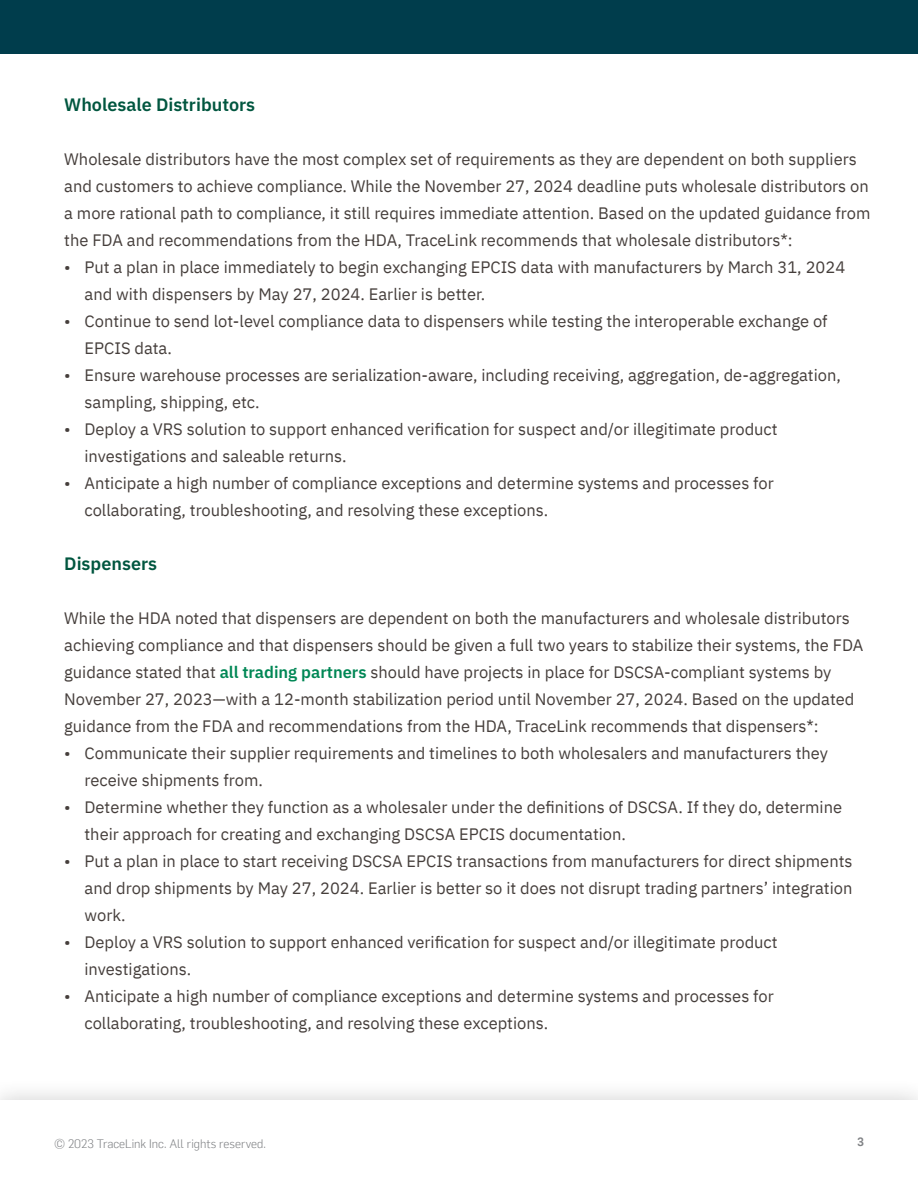
<style>
.page{position:relative;width:918px;height:1188px;background:#fff}
.page>*{position:absolute;margin:0;border:0;box-sizing:border-box;transform-origin:0 0}
.t1{font:600 18px "IBM Plex Sans";color:#00563f}
.t2{font:16.5px/27px "IBM Plex Sans";color:#453e3b}
.t3{font:300 12px "Flama";color:#808285}
.t4{font:500 12px "Flama";color:#808285}
.s1{font-weight:600;color:#008755}
</style>
<div class="page">
<div style="left:0;top:1077px;width:918px;height:111px;background:#000;opacity:.2"></div>
<div style="left:0;top:1100px;width:918px;height:88px;background:#fff"></div>
<div style="left:0;top:0;width:918px;height:54px;background:#003d4c"></div>
<p class="t1" style="left:64px;top:91px;width:192px">Wholesale Distributors</p>
<p class="t2" style="left:64px;top:145px;width:808px">Wholesale distributors have the most complex set of requirements as they are dependent on both suppliers and customers to achieve compliance. While the November 27, 2024 deadline puts wholesale distributors on a more rational path to compliance, it still requires immediate attention. Based on the updated guidance from the FDA and recommendations from the HDA, TraceLink recommends that wholesale distributors*:</p>
<p class="t2" style="left:85px;top:253px;width:762px;text-indent:-20px">• Put a plan in place immediately to begin exchanging EPCIS data with manufacturers by March 31, 2024 and with dispensers by May 27, 2024. Earlier is better.</p>
<p class="t2" style="left:85px;top:307px;width:744px;text-indent:-20px">• Continue to send lot-level compliance data to dispensers while testing the interoperable exchange of<br>EPCIS data.</p>
<p class="t2" style="left:85px;top:361px;width:758px;text-indent:-20px">• Ensure warehouse processes are serialization-aware, including receiving, aggregation, de-aggregation, sampling, shipping, etc.</p>
<p class="t2" style="left:85px;top:415px;width:695px;text-indent:-20px">• Deploy a VRS solution to support enhanced verification for suspect and/or illegitimate product investigations and saleable returns.</p>
<p class="t2" style="left:85px;top:469px;width:691px;text-indent:-20px">• Anticipate a high number of compliance exceptions and determine systems and processes for collaborating, troubleshooting, and resolving these exceptions.</p>
<p class="t1" style="left:64px;top:550px;width:94px">Dispensers</p>
<p class="t2" style="left:64px;top:604px;width:801px">While the HDA noted that dispensers are dependent on both the manufacturers and wholesale distributors achieving compliance and that dispensers should be given a full two years to stabilize their systems, the FDA guidance stated that <span class="s1">all trading partners</span> should have projects in place for DSCSA-compliant systems by November 27, 2023—with a 12-month stabilization period until November 27, 2024. Based on the updated guidance from the FDA and recommendations from the HDA, TraceLink recommends that dispensers*:</p>
<p class="t2" style="left:85px;top:739px;width:745px;text-indent:-20px">• Communicate their supplier requirements and timelines to both wholesalers and manufacturers they receive shipments from.</p>
<p class="t2" style="left:85px;top:793px;width:759px;text-indent:-20px">• Determine whether they function as a wholesaler under the definitions of DSCSA. If they do, determine their approach for creating and exchanging DSCSA EPCIS documentation.</p>
<p class="t2" style="left:85px;top:847px;width:770px;text-align:justify;text-indent:-20px">• Put a plan in place to start receiving DSCSA EPCIS transactions from manufacturers for direct shipments and drop shipments by May 27, 2024. Earlier is better so it does not disrupt trading partners’ integration work.</p>
<p class="t2" style="left:85px;top:928px;width:695px;text-indent:-20px">• Deploy a VRS solution to support enhanced verification for suspect and/or illegitimate product investigations.</p>
<p class="t2" style="left:85px;top:982px;width:691px;text-indent:-20px">• Anticipate a high number of compliance exceptions and determine systems and processes for collaborating, troubleshooting, and resolving these exceptions.</p>
<p class="t3" style="left:54px;top:1136px;width:214px">© 2023 TraceLink Inc. All rights reserved.</p>
<p class="t4" style="left:857px;top:1134px;width:8px">3</p>
</div>
